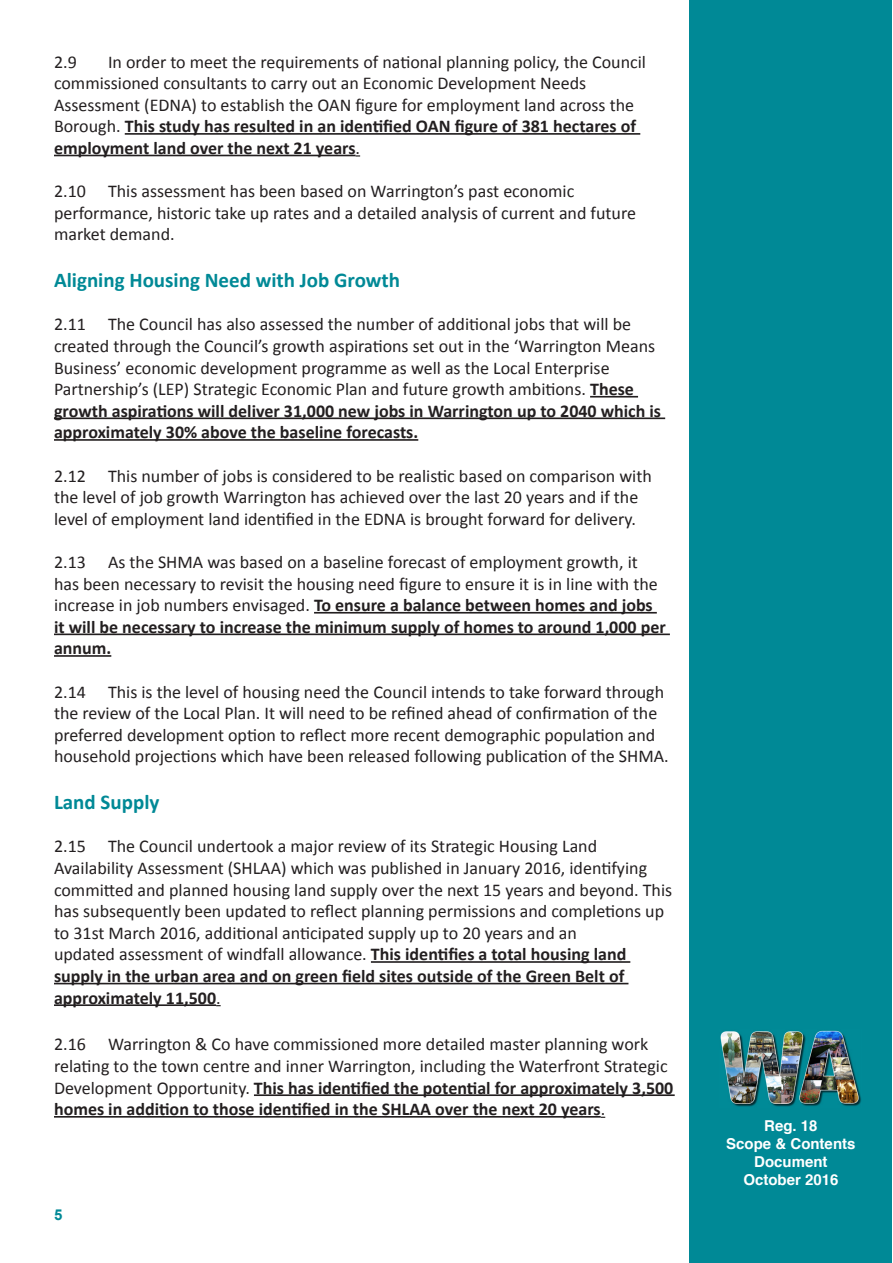
<style>
.page{position:relative;width:893px;height:1263px;background:#fff}
.page>*{position:absolute;margin:0;border:0;box-sizing:border-box;transform-origin:0 0}
.t1{font:700 21px "Calibri";color:#008996}
.t2{font:18px/21.6px "Calibri";color:#231f20}
.t3{font:700 15px/18px "Helvetica";color:#fff;text-align:center}
.t4{font:700 15px "Arial";color:#008996}
.s1{font-weight:700}
</style>
<div class="page">
<div style="left:689px;top:0;width:203px;height:1263px;background:#008996"></div>
<img style="left:720px;top:1030px;width:141px;height:77px">
<hr style="left:125px;top:133px;width:515px;height:2px;background:#231f20">
<hr style="left:54px;top:155px;width:302px;height:1px;background:#231f20">
<hr style="left:590px;top:396px;width:48px;height:1px;background:#231f20">
<hr style="left:54px;top:417px;width:611px;height:2px;background:#231f20">
<hr style="left:54px;top:439px;width:364px;height:2px;background:#231f20">
<hr style="left:314px;top:612px;width:343px;height:1px;background:#231f20">
<hr style="left:54px;top:633px;width:616px;height:2px;background:#231f20">
<hr style="left:54px;top:655px;width:57px;height:2px;background:#231f20">
<hr style="left:371px;top:961px;width:259px;height:2px;background:#231f20">
<hr style="left:54px;top:983px;width:574px;height:1px;background:#231f20">
<hr style="left:54px;top:1004px;width:162px;height:2px;background:#231f20">
<hr style="left:254px;top:1094px;width:421px;height:2px;background:#231f20">
<hr style="left:54px;top:1116px;width:547px;height:1px;background:#231f20">
<p class="t2" style="left:54px;top:51px;width:593px;text-indent:54px">In order to meet the requirements of national planning policy, the Council commissioned consultants to carry out an Economic Development Needs Assessment (EDNA) to establish the OAN figure for employment land across the Borough. <span class="s1">This study has resulted in an identified OAN figure of 381 hectares of employment land over the next 21 years</span>.</p>
<p class="t2" style="left:54px;top:180px;width:584px">2.10 This assessment has been based on Warrington’s past economic performance, historic take up rates and a detailed analysis of current and future market demand.</p>
<p class="t1" style="left:54px;top:267px;width:348px">Aligning Housing Need with Job Growth</p>
<p class="t2" style="left:54px;top:314px;width:609px">2.11 The Council has also assessed the number of additional jobs that will be created through the Council’s growth aspirations set out in the ‘Warrington Means Business’ economic development programme as well as the Local Enterprise Partnership’s (LEP) Strategic Economic Plan and future growth ambitions. <span class="s1">These growth aspirations will deliver 31,000 new jobs in Warrington up to 2040 which is approximately 30% above the baseline forecasts.</span></p>
<p class="t2" style="left:54px;top:465px;width:599px">2.12 This number of jobs is considered to be realistic based on comparison with the level of job growth Warrington has achieved over the last 20 years and if the level of employment land identified in the EDNA is brought forward for delivery.</p>
<p class="t2" style="left:54px;top:551px;width:613px">2.13 As the SHMA was based on a baseline forecast of employment growth, it has been necessary to revisit the housing need figure to ensure it is in line with the increase in job numbers envisaged. <span class="s1">To ensure a balance between homes and jobs it will be necessary to increase the minimum supply of homes to around 1,000 per annum.</span></p>
<p class="t2" style="left:54px;top:681px;width:616px">2.14 This is the level of housing need the Council intends to take forward through the review of the Local Plan. It will need to be refined ahead of confirmation of the preferred development option to reflect more recent demographic population and household projections which have been released following publication of the SHMA.</p>
<p class="t1" style="left:54px;top:789px;width:107px">Land Supply</p>
<p class="t2" style="left:54px;top:836px;width:620px">2.15 The Council undertook a major review of its Strategic Housing Land Availability Assessment (SHLAA) which was published in January 2016, identifying committed and planned housing land supply over the next 15 years and beyond. This has subsequently been updated to reflect planning permissions and completions up to 31st March 2016, additional anticipated supply up to 20 years and an<br>updated assessment of windfall allowance. <span class="s1">This identifies a total housing land supply in the urban area and on green field sites outside of the Green Belt of approximately 11,500</span>.</p>
<p class="t2" style="left:54px;top:1034px;width:621px">2.16 Warrington &amp; Co have commissioned more detailed master planning work relating to the town centre and inner Warrington, including the Waterfront Strategic Development Opportunity. <span class="s1">This has identified the potential for approximately 3,500 homes in addition to those identified in the SHLAA over the next 20 years</span>.</p>
<p class="t2" style="left:54px;top:51px;width:24px">2.9</p>
<p class="t4" style="left:54px;top:1204px;width:10px">5</p>
<p class="t3" style="left:726px;top:1116px;width:131px">Reg. 18<br>Scope &amp; Contents<br>Document<br>October 2016</p>
</div>
